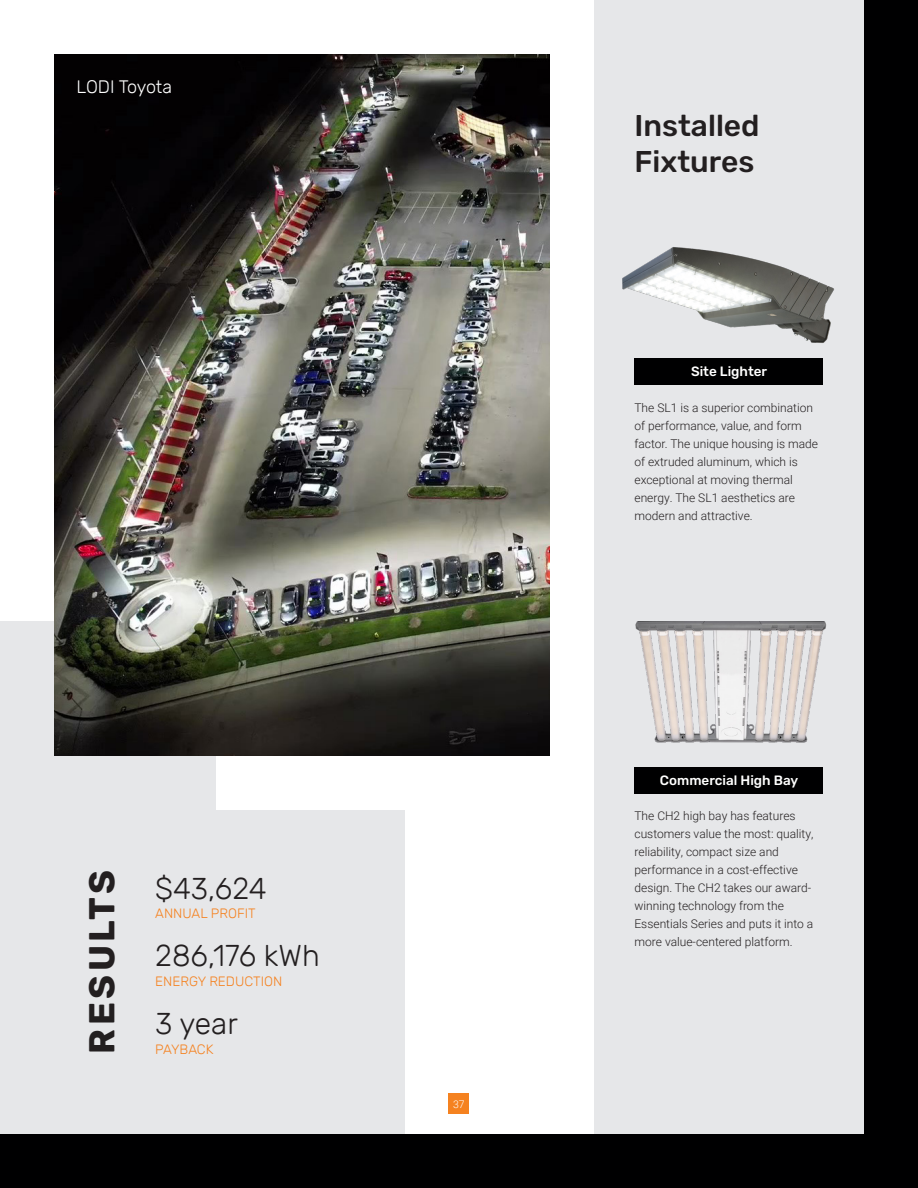
<style>
.page{position:relative;width:918px;height:1188px;background:#fff}
.page>*{position:absolute;margin:0;border:0;box-sizing:border-box;transform-origin:0 0}
.t1{font:700 36px "Rubik";letter-spacing:.1em;color:#231f20}
.t2{font:300 30px "Rubik";color:#231f20}
.t3{font:500 30px/36px "Rubik";color:#231f20}
.t4{font:300 18px "Rubik";letter-spacing:-.01em;color:#fff}
.t5{font:300 13.5px "Rubik";color:#f58220}
.t6{font:500 13.5px "Rubik";color:#fff}
.Product_Description{font:300 12px/18px "Roboto";color:#231f20}
.t7{font:300 10.5px "Roboto";color:#fff}
</style>
<div class="page">
<div style="left:864px;top:0;width:54px;height:1188px;background:#000001"></div>
<div style="left:594px;top:0;width:270px;height:1134px;background:#e6e7e9"></div>
<div style="left:0;top:621px;width:405px;height:513px;background:#e6e7e9"></div>
<div style="left:216px;top:54px;width:270px;height:756px;background:#fff"></div>
<img style="left:622px;top:247px;width:212px;height:96px">
<div style="left:634px;top:358px;width:190px;height:27px;background:#000001"></div>
<img style="left:635px;top:621px;width:192px;height:122px">
<div style="left:634px;top:767px;width:190px;height:27px;background:#000001"></div>
<img style="left:54px;top:54px;width:496px;height:702px">
<div style="left:0;top:1134px;width:918px;height:54px;background:#000001"></div>
<div style="left:449px;top:1094px;width:20px;height:20px;background:#f58220"></div>
<p class="t4" style="left:76px;top:77px;width:97px">LODI Toyota</p>
<p class="t1" style="left:81px;top:1054px;width:185px;rotate:-90deg">RESULTS</p>
<p class="t2" style="left:155px;top:872px;width:113px">$43,624</p>
<p class="t5" style="left:155px;top:906px;width:102px">ANNUAL PROFIT</p>
<p class="t2" style="left:155px;top:939px;width:166px">286,176 kWh</p>
<p class="t5" style="left:155px;top:974px;width:129px">ENERGY REDUCTION</p>
<p class="t2" style="left:155px;top:1007px;width:84px">3 year</p>
<p class="t5" style="left:155px;top:1041px;width:60px">PAYBACK</p>
<p class="t7" style="left:453px;top:1097px;width:13px">37</p>
<p class="t3" style="left:634px;top:108px;width:127px">Installed<br>Fixtures</p>
<p class="t6" style="left:691px;top:364px;width:78px">Site Lighter</p>
<p class="Product_Description" style="left:634px;top:398px;width:185px">The SL1 is a superior combination of performance, value, and form factor. The unique housing is made of extruded aluminum, which is exceptional at moving thermal energy. The SL1 aesthetics are modern and attractive.</p>
<p class="t6" style="left:660px;top:772px;width:140px">Commercial High Bay</p>
<p class="Product_Description" style="left:634px;top:806px;width:180px">The CH2 high bay has features customers value the most: quality, reliability, compact size and performance in a cost-effective design. The CH2 takes our award&shy;winning technology from the<br>Essentials Series and puts it into a more value-centered platform.</p>
</div>
